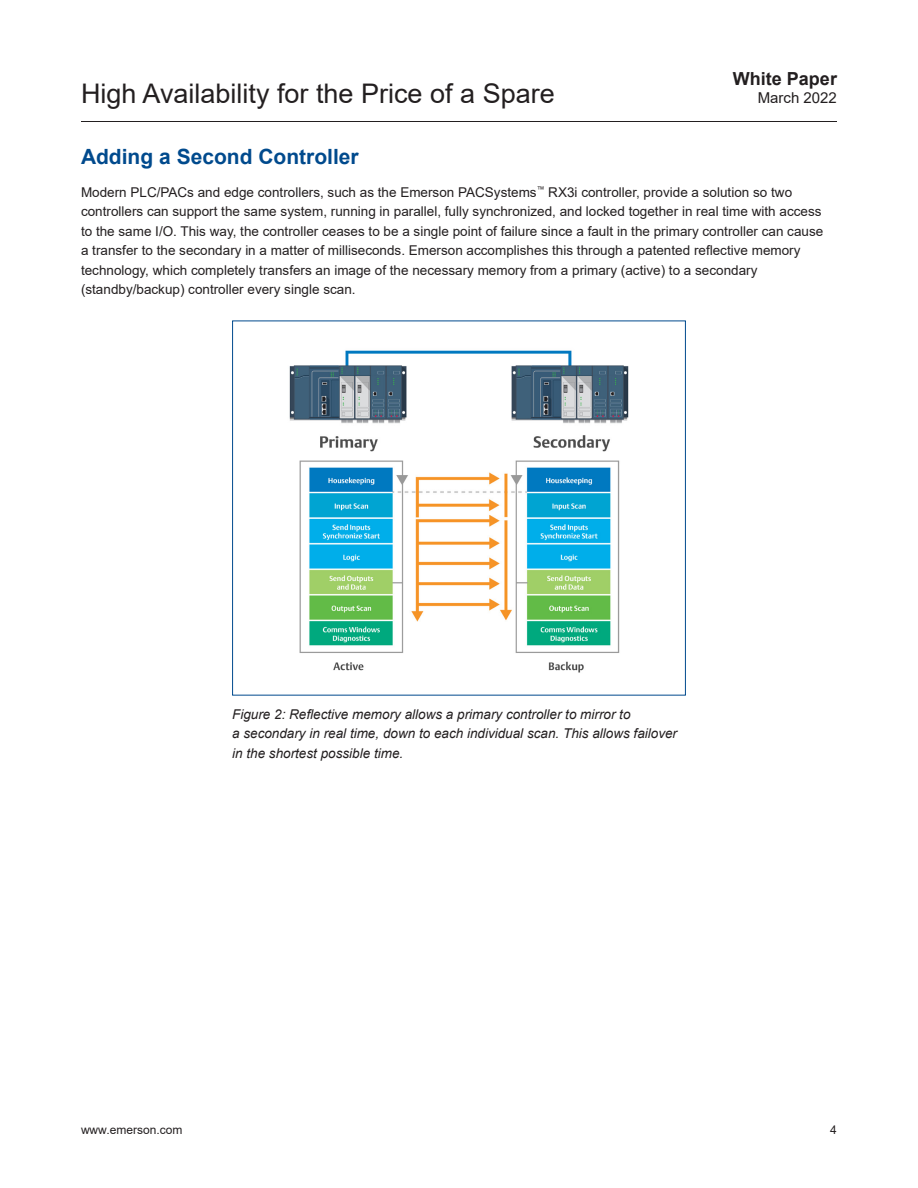
<style>
.page{position:relative;width:918px;height:1188px;background:#fff}
.page>*{position:absolute;margin:0;border:0;box-sizing:border-box;transform-origin:0 0}
.t1{font:27px "Arial";color:#231f20}
.Subhead_1{font:700 21px "Arial";color:#004a8d}
.t2{font:700 18px "Arial";color:#231f20}
.t3{font:15px "Arial";color:#231f20}
.Image_Illustration_C{font:13.5px/19.5px "Arial";color:#231f20}
.Image_Illustration_C-2{font:italic 13.5px/19.5px "Arial";color:#231f20}
.t4{font:12px "Arial";color:#231f20}
</style>
<div class="page">
<hr style="left:81px;top:121px;width:756px;height:1px;background:#231f20">
<img style="left:289px;top:350px;width:340px;height:323px">
<h3 class="t2" style="left:733px;top:66px;width:106px">White Paper</h3>
<p class="t3" style="left:758px;top:88px;width:81px">March 2022</p>
<h1 class="t1" style="left:81px;top:75px;width:475px">High Availability for the Price of a Spare</h1>
<p class="Subhead_1" style="left:81px;top:142px;width:279px">Adding a Second Controller</p>
<p class="Image_Illustration_C" style="left:81px;top:182px;width:744px">Modern PLC/PACs and edge controllers, such as the Emerson PACSystems<sup>™</sup> RX3i controller, provide a solution so two controllers can support the same system, running in parallel, fully synchronized, and locked together in real time with access to the same I/O. This way, the controller ceases to be a single point of failure since a fault in the primary controller can cause a transfer to the secondary in a matter of milliseconds. Emerson accomplishes this through a patented reflective memory technology, which completely transfers an image of the necessary memory from a primary (active) to a secondary (standby/backup) controller every single scan.</p>
<p class="Image_Illustration_C-2" style="left:232px;top:705px;width:446px">Figure 2: Reflective memory allows a primary controller to mirror to<br>a secondary in real time, down to each individual scan. This allows failover in the shortest possible time.</p>
<p class="t4" style="left:81px;top:1122px;width:103px">www.emerson.com</p>
<p class="t4" style="left:830px;top:1122px;width:8px">4</p>
</div>
